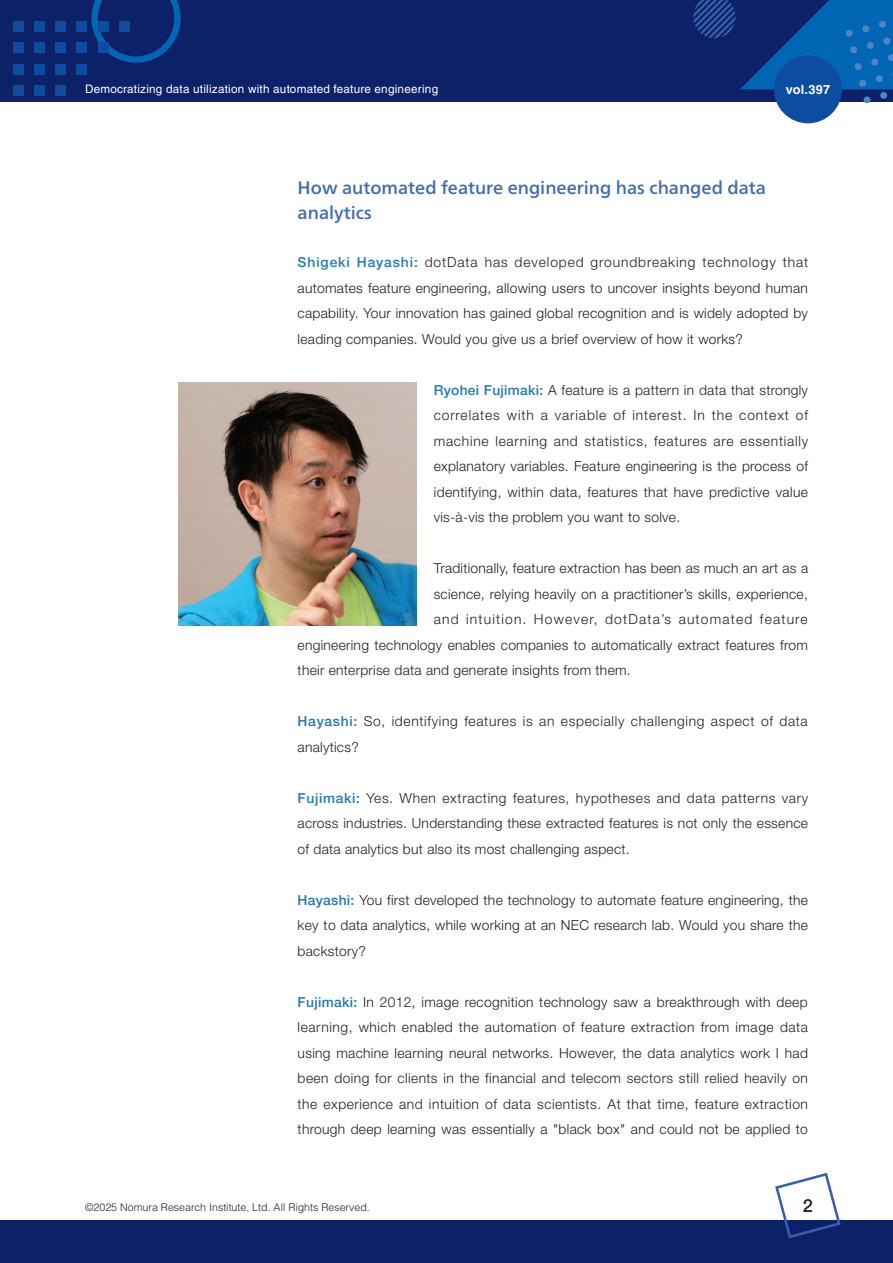
<style>
.page{position:relative;width:893px;height:1263px;background:#fff}
.page>*{position:absolute;margin:0;border:0;box-sizing:border-box;transform-origin:0 0}
.t1{font:500 18px/25.5px "Frutiger Neue LT Pro";color:#406ab4}
.t2{font:500 18px "Helvetica Neue";color:#231f20}
.t3{font:300 13.8px/25.5px "Helvetica Neue";letter-spacing:.02em;color:#231f20;text-align:justify}
.t4{font:300 13.8px/25.5px "Helvetica Neue";letter-spacing:.05em;color:#231f20}
.t5{font:300 13.8px "Helvetica Neue";letter-spacing:.085em;color:#231f20}
.t6{font:700 12.75px "Helvetica LT Std";letter-spacing:.02em;color:#fff}
.t7{font:11.7px "Helvetica LT Std";letter-spacing:.02em;color:#fff}
.t8{font:300 10.65px "Helvetica LT Std";color:#231f20}
.s1{font-weight:500;color:#2378b5}
</style>
<div class="page">
<img style="left:179px;top:383px;width:238px;height:242px">
<div style="left:0;top:0;width:893px;height:102px;background:#0d2169"></div>
<svg style="left:91px;top:0;width:90px;height:63px"></svg>
<svg style="left:693px;top:0;width:200px;height:102px"></svg>
<div style="left:13px;top:21px;width:10px;height:11px;background:#0d4da1"></div>
<div style="left:34px;top:21px;width:11px;height:11px;background:#0d4da1"></div>
<div style="left:55px;top:21px;width:11px;height:11px;background:#0d4da1"></div>
<div style="left:77px;top:21px;width:10px;height:11px;background:#0d4da1"></div>
<div style="left:98px;top:21px;width:10px;height:11px;background:#0d4da1"></div>
<div style="left:119px;top:21px;width:11px;height:11px;background:#0d4da1"></div>
<div style="left:13px;top:43px;width:10px;height:10px;background:#0d4da1"></div>
<div style="left:34px;top:43px;width:11px;height:10px;background:#0d4da1"></div>
<div style="left:55px;top:43px;width:11px;height:10px;background:#0d4da1"></div>
<div style="left:77px;top:43px;width:10px;height:10px;background:#0d4da1"></div>
<div style="left:98px;top:43px;width:10px;height:10px;background:#0d4da1"></div>
<div style="left:13px;top:64px;width:10px;height:10px;background:#0d4da1"></div>
<div style="left:34px;top:64px;width:11px;height:10px;background:#0d4da1"></div>
<div style="left:55px;top:64px;width:11px;height:10px;background:#0d4da1"></div>
<div style="left:77px;top:64px;width:10px;height:10px;background:#0d4da1"></div>
<div style="left:13px;top:85px;width:10px;height:11px;background:#0d4da1"></div>
<div style="left:34px;top:85px;width:11px;height:11px;background:#0d4da1"></div>
<div style="left:55px;top:85px;width:11px;height:11px;background:#0d4da1"></div>
<div style="left:0;top:1220px;width:893px;height:43px;background:#0d2169"></div>
<svg style="left:775px;top:1172px;width:66px;height:67px"></svg>
<div style="left:774px;top:55px;width:68px;height:68px;background:#0d4da1;border-radius:50%"></div>
<p class="t7" style="left:85px;top:82px;width:355px">Democratizing data utilization with automated feature engineering</p>
<p class="t6" style="left:786px;top:81px;width:46px">vol.397</p>
<h1 class="t1" style="left:298px;top:175px;width:470px">How automated feature engineering has changed data analytics</h1>
<p class="t3" style="left:298px;top:249px;width:512px"><span class="s1">Shigeki Hayashi:</span> dotData has developed groundbreaking technology that automates feature engineering, allowing users to uncover insights beyond human capability. Your innovation has gained global recognition and is widely adopted by leading companies. Would you give us a brief overview of how it works?</p>
<p class="t3" style="left:434px;top:377px;width:376px"><span class="s1">Ryohei Fujimaki:</span> A feature is a pattern in data that strongly correlates with a variable of interest. In the context of machine learning and statistics, features are essentially explanatory variables. Feature engineering is the process of identifying, within data, features that have predictive value vis-à-vis the problem you want to solve.</p>
<p class="t3" style="left:434px;top:555px;width:376px">Traditionally, feature extraction has been as much an art as a</p>
<p class="t3" style="left:434px;top:581px;width:376px">science, relying heavily on a practitioner’s skills, experience,</p>
<p class="t5" style="left:434px;top:611px;width:375px">and intuition. However, dotData’s automated feature</p>
<p class="t3" style="left:298px;top:632px;width:512px">engineering technology enables companies to automatically extract features from</p>
<p class="t3" style="left:298px;top:657px;width:335px">their enterprise data and generate insights from them.</p>
<p class="t4" style="left:298px;top:708px;width:512px"><span class="s1">Hayashi:</span> So, identifying features is an especially challenging aspect of data analytics?</p>
<p class="t3" style="left:298px;top:785px;width:512px"><span class="s1">Fujimaki:</span> Yes. When extracting features, hypotheses and data patterns vary across industries. Understanding these extracted features is not only the essence of data analytics but also its most challenging aspect.</p>
<p class="t3" style="left:298px;top:887px;width:512px"><span class="s1">Hayashi:</span> You first developed the technology to automate feature engineering, the key to data analytics, while working at an NEC research lab. Would you share the backstory?</p>
<p class="t3" style="left:298px;top:989px;width:512px"><span class="s1">Fujimaki:</span> In 2012, image recognition technology saw a breakthrough with deep learning, which enabled the automation of feature extraction from image data using machine learning neural networks. However, the data analytics work I had been doing for clients in the financial and telecom sectors still relied heavily on the experience and intuition of data scientists. At that time, feature extraction through deep learning was essentially a "black box" and could not be applied to</p>
<p class="t8" style="left:85px;top:1201px;width:286px">©2025 Nomura Research Institute, Ltd. All Rights Reserved.</p>
<h1 class="t2" style="left:803px;top:1194px;width:12px">2</h1>
</div>
